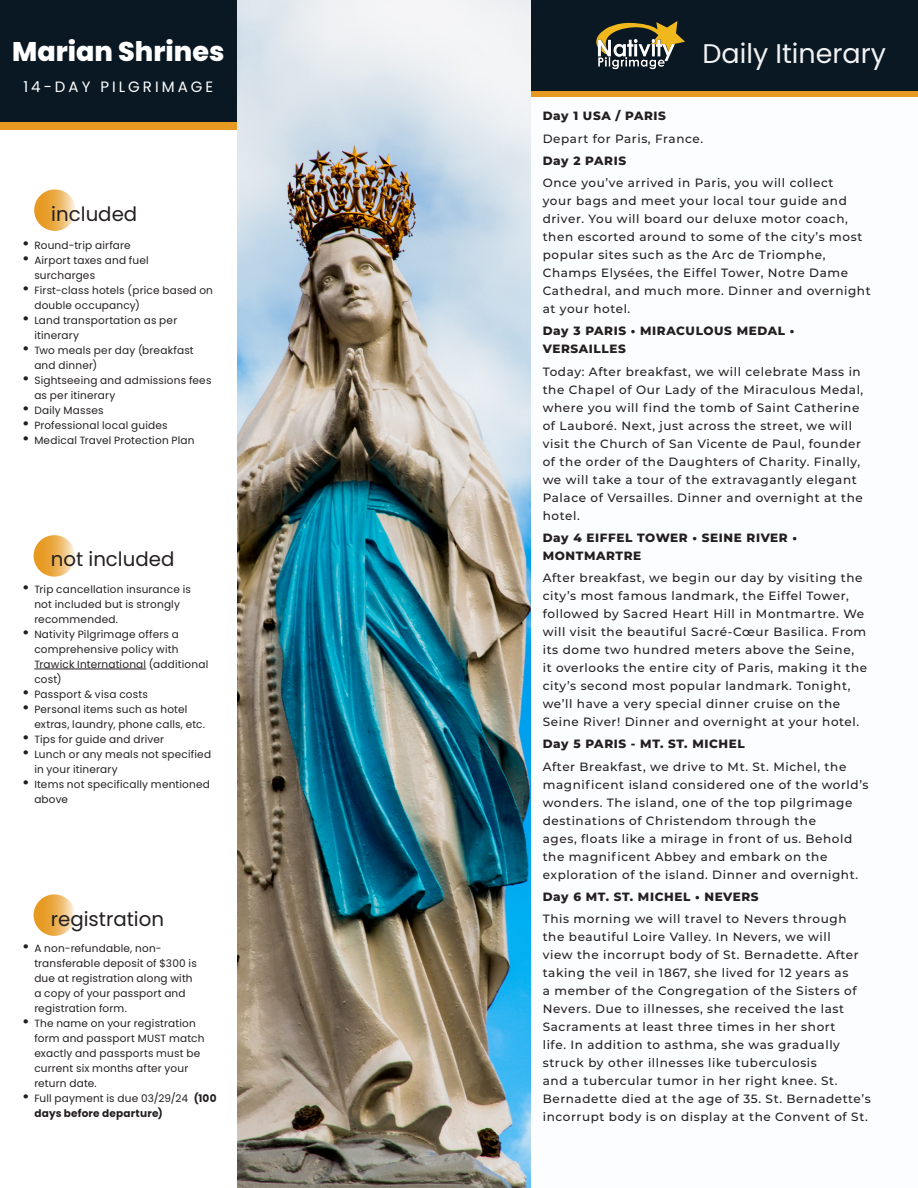
<style>
.page{position:relative;width:918px;height:1188px;background:#fff}
.page>*{position:absolute;margin:0;border:0;box-sizing:border-box;transform-origin:0 0}
.t1{font:27px "Poppins";color:#f2f2f2}
.t2{font:800 27px "Poppins";color:#fff}
.DISCOUNT{font:19.8px "Poppins";color:#231f20}
.t3{font:15px "Poppins";letter-spacing:.2em;color:#fff}
.Body_Text{font:500 12px/18px "Montserrat";letter-spacing:.05em;color:#231f20}
.Body_Text-2{font:800 12px/18px "Montserrat";letter-spacing:.05em;color:#231f20}
.t4{font:10.5px/15px "Poppins";letter-spacing:.02em;color:#231f20}
.s1{font-family:"Charter";font-weight:700;font-size:15px}
.s2{font-weight:700}
</style>
<div class="page">
<img style="left:237px;top:0;width:294px;height:1188px">
<div style="left:0;top:73px;width:237px;height:57px;background:#e79a22"></div>
<div style="left:0;top:0;width:237px;height:122px;background:#091823"></div>
<div style="left:531px;top:0;width:387px;height:97px;background:#e79a22"></div>
<div style="left:531px;top:0;width:387px;height:91px;background:#091823"></div>
<svg style="left:34px;top:189px;width:42px;height:42px"></svg>
<svg style="left:34px;top:535px;width:41px;height:42px"></svg>
<hr style="left:34px;top:669px;width:112px;height:1px;background:#231f20">
<svg style="left:34px;top:894px;width:41px;height:42px"></svg>
<img style="left:596px;top:21px;width:89px;height:49px">
<p class="t2" style="left:12px;top:36px;width:214px">Marian Shrines</p>
<p class="t1" style="left:702px;top:38px;width:185px">Daily Itinerary</p>
<p class="t3" style="left:23px;top:78px;width:191px">14-DAY PILGRIMAGE</p>
<p class="DISCOUNT" style="left:51px;top:202px;width:87px">included</p>
<p class="t4" style="left:22px;top:238px;width:111px"><span class="s1">•</span> Round-trip airfare</p>
<p class="t4" style="left:34px;top:253px;width:116px;text-indent:-13px"><span class="s1">•</span> Airport taxes and fuel surcharges</p>
<p class="t4" style="left:34px;top:283px;width:180px;text-indent:-13px"><span class="s1">•</span> First-class hotels (price based on double occupancy)</p>
<p class="t4" style="left:34px;top:313px;width:144px;text-indent:-13px"><span class="s1">•</span> Land transportation as per itinerary</p>
<p class="t4" style="left:34px;top:343px;width:161px;text-indent:-13px"><span class="s1">•</span> Two meals per day (breakfast and dinner)</p>
<p class="t4" style="left:34px;top:373px;width:179px;text-indent:-13px"><span class="s1">•</span> Sightseeing and admissions fees as per itinerary</p>
<p class="t4" style="left:22px;top:403px;width:84px"><span class="s1">•</span> Daily Masses</p>
<p class="t4" style="left:22px;top:418px;width:148px"><span class="s1">•</span> Professional local guides</p>
<p class="t4" style="left:22px;top:433px;width:174px"><span class="s1">•</span> Medical Travel Protection Plan</p>
<p class="DISCOUNT" style="left:51px;top:548px;width:125px">not included</p>
<p class="t4" style="left:34px;top:582px;width:158px;text-indent:-13px"><span class="s1">•</span> Trip cancellation insurance is not included but is strongly recommended.</p>
<p class="t4" style="left:34px;top:627px;width:175px;text-indent:-13px"><span class="s1">•</span> Nativity Pilgrimage offers a comprehensive policy with<br>Trawick International (additional cost)</p>
<p class="t4" style="left:22px;top:687px;width:128px"><span class="s1">•</span> Passport &amp; visa costs</p>
<p class="t4" style="left:34px;top:702px;width:172px;text-indent:-13px"><span class="s1">•</span> Personal items such as hotel extras, laundry, phone calls, etc.</p>
<p class="t4" style="left:22px;top:732px;width:144px"><span class="s1">•</span> Tips for guide and driver</p>
<p class="t4" style="left:34px;top:747px;width:178px;text-indent:-13px"><span class="s1">•</span> Lunch or any meals not specified in your itinerary</p>
<p class="t4" style="left:34px;top:777px;width:177px;text-indent:-13px"><span class="s1">•</span> Items not specifically mentioned above</p>
<p class="DISCOUNT" style="left:51px;top:907px;width:115px">registration</p>
<p class="t4" style="left:34px;top:941px;width:164px;text-indent:-13px"><span class="s1">•</span> A non-refundable, non&shy;transferable deposit of $300 is due at registration along with a copy of your passport and registration form.</p>
<p class="t4" style="left:34px;top:1016px;width:172px;text-indent:-13px"><span class="s1">•</span> The name on your registration form and passport MUST match exactly and passports must be current six months after your return date.</p>
<p class="t4" style="left:34px;top:1091px;width:184px;text-indent:-13px"><span class="s1">•</span> Full payment is due 03/29/24 <span class="s2">(100 days before departure)</span></p>
<p class="Body_Text-2" style="left:543px;top:106px;width:125px">Day 1 USA / PARIS</p>
<p class="Body_Text" style="left:543px;top:129px;width:162px">Depart for Paris, France.</p>
<p class="Body_Text-2" style="left:543px;top:151px;width:85px">Day 2 PARIS</p>
<p class="Body_Text" style="left:543px;top:173px;width:329px">Once you’ve arrived in Paris, you will collect<br>your bags and meet your local tour guide and driver. You will board our deluxe motor coach, then escorted around to some of the city’s most popular sites such as the Arc de Triomphe, Champs Elysées, the Eiffel Tower, Notre Dame Cathedral, and much more. Dinner and overnight at your hotel.</p>
<p class="Body_Text-2" style="left:543px;top:321px;width:253px">Day 3 PARIS • MIRACULOUS MEDAL •<br>VERSAILLES</p>
<p class="Body_Text" style="left:543px;top:362px;width:322px">Today: After breakfast, we will celebrate Mass in the Chapel of Our Lady of the Miraculous Medal, where you will find the tomb of Saint Catherine of Lauboré. Next, just across the street, we will visit the Church of San Vicente de Paul, founder of the order of the Daughters of Charity. Finally, we will take a tour of the extravagantly elegant Palace of Versailles. Dinner and overnight at the hotel.</p>
<p class="Body_Text-2" style="left:543px;top:528px;width:256px">Day 4 EIFFEL TOWER • SEINE RIVER •<br>MONTMARTRE</p>
<p class="Body_Text" style="left:543px;top:568px;width:326px">After breakfast, we begin our day by visiting the city’s most famous landmark, the Eiffel Tower, followed by Sacred Heart Hill in Montmartre. We will visit the beautiful Sacré-Cœur Basilica. From its dome two hundred meters above the Seine,<br>it overlooks the entire city of Paris, making it the city’s second most popular landmark. Tonight, we’ll have a very special dinner cruise on the Seine River! Dinner and overnight at your hotel.</p>
<p class="Body_Text-2" style="left:543px;top:734px;width:204px">Day 5 PARIS - MT. ST. MICHEL</p>
<p class="Body_Text" style="left:543px;top:757px;width:327px">After Breakfast, we drive to Mt. St. Michel, the magnificent island considered one of the world’s wonders. The island, one of the top pilgrimage destinations of Christendom through the<br>ages, floats like a mirage in front of us. Behold the magnificent Abbey and embark on the exploration of the island. Dinner and overnight.</p>
<p class="Body_Text-2" style="left:543px;top:887px;width:217px">Day 6 MT. ST. MICHEL • NEVERS</p>
<p class="Body_Text" style="left:543px;top:909px;width:329px">This morning we will travel to Nevers through the beautiful Loire Valley. In Nevers, we will<br>view the incorrupt body of St. Bernadette. After taking the veil in 1867, she lived for 12 years as<br>a member of the Congregation of the Sisters of Nevers. Due to illnesses, she received the last Sacraments at least three times in her short<br>life. In addition to asthma, she was gradually struck by other illnesses like tuberculosis<br>and a tubercular tumor in her right knee. St.<br>Bernadette died at the age of 35. St. Bernadette’s incorrupt body is on display at the Convent of St.</p>
</div>
